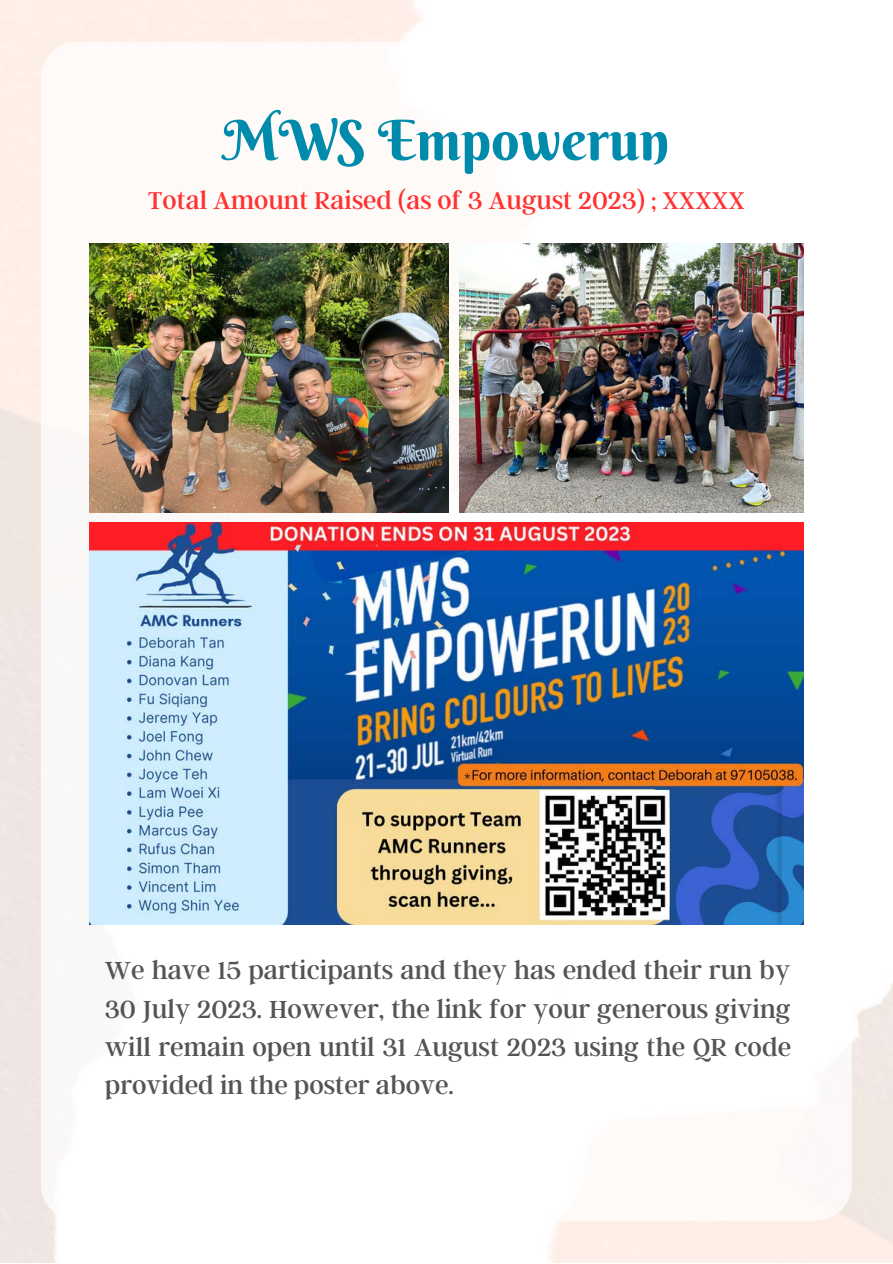
<style>
.page{position:relative;width:893px;height:1264px;background:#fff}
.page>*{position:absolute;margin:0;border:0;box-sizing:border-box;transform-origin:0 0}
.t1{font:55.5px "Berkshire Swash";color:#008bac}
.t2{font:27.45px/38.2px "Argent CF";color:#545454;text-align:justify}
.t3{font:27px "Argent CF";color:#ff3131}
</style>
<div class="page">
<img style="left:89px;top:244px;width:359px;height:268px">
<img style="left:459px;top:244px;width:344px;height:268px">
<img style="left:89px;top:523px;width:714px;height:401px">
<p class="t1" style="left:223px;top:106px;width:448px">MWS Empowerun</p>
<p class="t3" style="left:148px;top:183px;width:598px">Total Amount Raised (as of 3 August 2023) ; XXXXX</p>
<p class="t2" style="left:105px;top:950px;width:687px">We have 15 participants and they has ended their run by 30 July 2023. However, the link for your generous giving will remain open until 31 August 2023 using the QR code provided in the poster above.</p>
</div>
